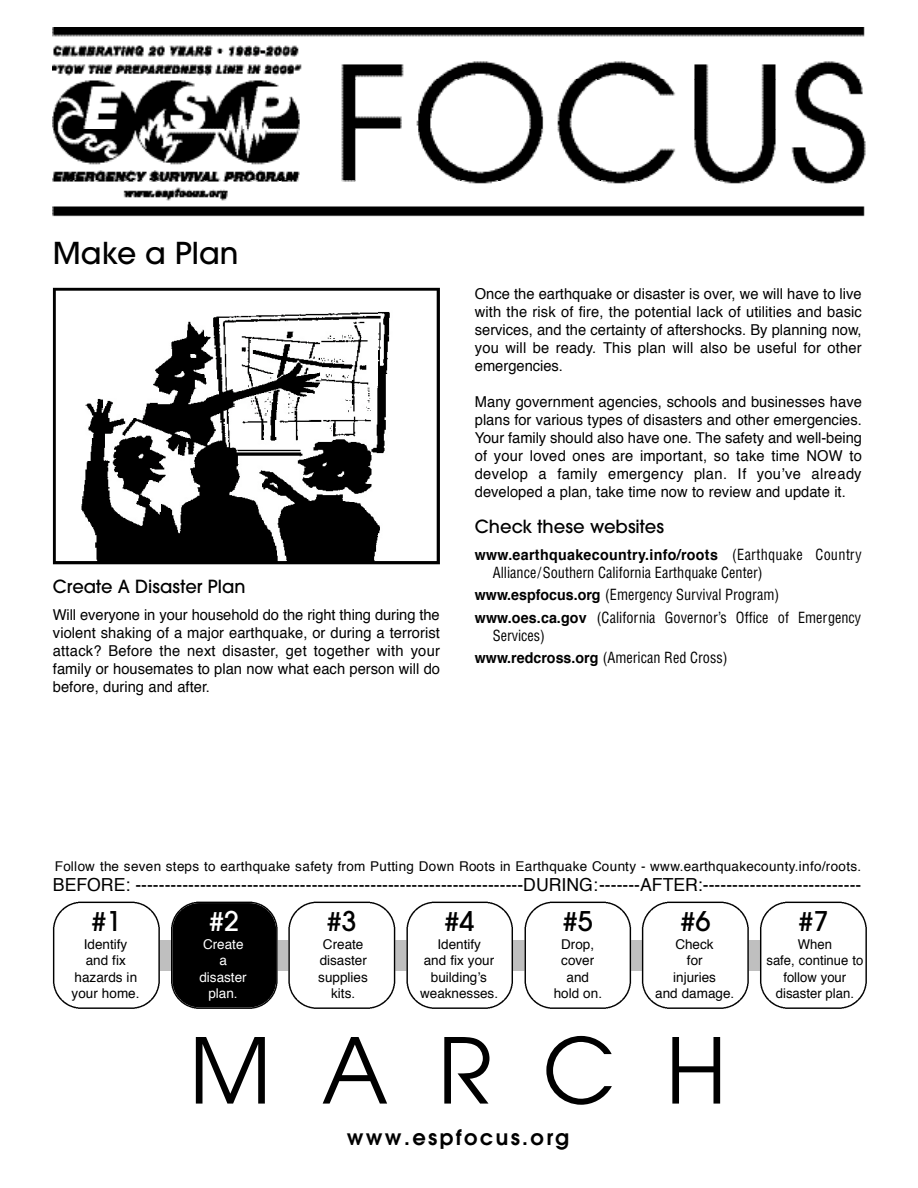
<style>
.page{position:relative;width:918px;height:1188px;background:#fff}
.page>*{position:absolute;margin:0;border:0;box-sizing:border-box;transform-origin:0 0}
.t1{font:90px "Avant Garde";color:#000}
.t2{font:500 30px "Avant Garde";color:#000}
.t3{font:500 27px "Avant Garde";color:#000}
.t4{font:500 27px "Avant Garde";color:#fff}
.t5{font:600 21px "Avant Garde";color:#000}
.t6{font:18px "Helvetica";color:#000}
.t7{font:500 18px "Avant Garde";color:#000}
.t8{font:15px/18px "Helvetica";color:#000;text-align:justify}
.t9{font:condensed 15px/18px "Helvetica";color:#000;scale:.95 1}
.t10{font:13.5px/16.5px "Helvetica";color:#000;text-align:center}
.t11{font:13.5px "Helvetica";letter-spacing:.025em;color:#000}
.t12{font:13.5px/16.5px "Helvetica";color:#fff;text-align:center}
.s1{font-weight:700;font-stretch:normal}
</style>
<div class="page">
<img style="left:53px;top:28px;width:812px;height:51px">
<img style="left:53px;top:79px;width:813px;height:138px">
<svg style="left:53px;top:288px;width:387px;height:276px"></svg>
<div style="left:60px;top:940px;width:801px;height:31px;background:#bfbfbf"></div>
<svg style="left:53px;top:902px;width:107px;height:107px"></svg>
<svg style="left:406px;top:902px;width:107px;height:107px"></svg>
<svg style="left:525px;top:902px;width:106px;height:107px"></svg>
<svg style="left:642px;top:902px;width:107px;height:107px"></svg>
<svg style="left:760px;top:902px;width:107px;height:107px"></svg>
<svg style="left:171px;top:902px;width:107px;height:107px;background:#111"></svg>
<svg style="left:288px;top:902px;width:107px;height:107px"></svg>
<h2 class="t2" style="left:53px;top:242px;width:187px">Make a Plan</h2>
<p class="t7" style="left:53px;top:579px;width:194px">Create A Disaster Plan</p>
<p class="t8" style="left:53px;top:607px;width:389px">Will everyone in your household do the right thing during the violent shaking of a major earthquake, or during a terrorist attack? Before the next disaster, get together with your family or housemates to plan now what each person will do before, during and after.</p>
<p class="t8" style="left:475px;top:286px;width:389px">Once the earthquake or disaster is over, we will have to live with the risk of fire, the potential lack of utilities and basic services, and the certainty of aftershocks. By planning now, you will be ready. This plan will also be useful for other emergencies.</p>
<p class="t8" style="left:475px;top:394px;width:389px">Many government agencies, schools and businesses have plans for various types of disasters and other emergencies.<br>Your family should also have one. The safety and well-being of your loved ones are important, so take time NOW to develop a family emergency plan. If you’ve already developed a plan, take time now to review and update it.</p>
<p class="t7" style="left:475px;top:519px;width:191px">Check these websites</p>
<p class="t9" style="left:493px;top:546px;width:390px;text-indent:-18px"><span class="s1">w w w.e a r th q u a k e c o u n tr y.in fo /r o o ts</span> (Earthquake Country<br>Alliance/Southern California Earthquake Center)</p>
<p class="t9" style="left:475px;top:585px;width:408px;line-height:22.4px"><span class="s1">www.espfocus.org</span> (Emergency Survival Program)<br><span class="s1">w w w.oes.ca.gov</span> (California Governor’s Office of Emergency</p>
<p class="t9" style="left:475px;top:625px;width:267px;line-height:22.6px;text-indent:18px">Services)<br><span class="s1">www.redcross.org</span> (American Red Cross)</p>
<p class="t11" style="left:55px;top:861px;width:808px">Follow the seven steps to earthquake safety from Putting Down Roots in Earthquake County - www.e a rth q u a k e c o u n ty.in fo /ro o ts .</p>
<p class="t6" style="left:53px;top:877px;width:810px">BEFORE: ------------------------------------------------------------------DURING:-------AFTER:---------------------------</p>
<h3 class="t4" style="left:209px;top:911px;width:31px">#2</h3>
<h3 class="t3" style="left:327px;top:911px;width:31px">#3</h3>
<p class="t12" style="left:199px;top:937px;width:49px">Create a disaster plan.</p>
<p class="t10" style="left:318px;top:937px;width:51px">Create disaster supplies kits.</p>
<p class="t10" style="left:420px;top:937px;width:80px">Identify<br>and fix your building’s weaknesses.</p>
<p class="t10" style="left:554px;top:937px;width:50px">Drop, cover and hold on.</p>
<h3 class="t3" style="left:91px;top:911px;width:31px">#1</h3>
<h3 class="t3" style="left:445px;top:911px;width:31px">#4</h3>
<h3 class="t3" style="left:563px;top:911px;width:31px">#5</h3>
<h3 class="t3" style="left:680px;top:911px;width:31px">#6</h3>
<h3 class="t3" style="left:798px;top:911px;width:31px">#7</h3>
<p class="t10" style="left:72px;top:937px;width:69px">Identify and fix hazards in your home.</p>
<p class="t10" style="left:655px;top:937px;width:81px">Check<br>for<br>injuries<br>and damage.</p>
<p class="t10" style="left:766px;top:937px;width:98px">When<br>safe, continue to follow your disaster plan.</p>
<h1 class="t1" style="left:189px;top:1037px;width:539px">M A R C H</h1>
<h3 class="t5" style="left:347px;top:1130px;width:224px">w w w . e s p f o c u s . o rg</h3>
</div>
